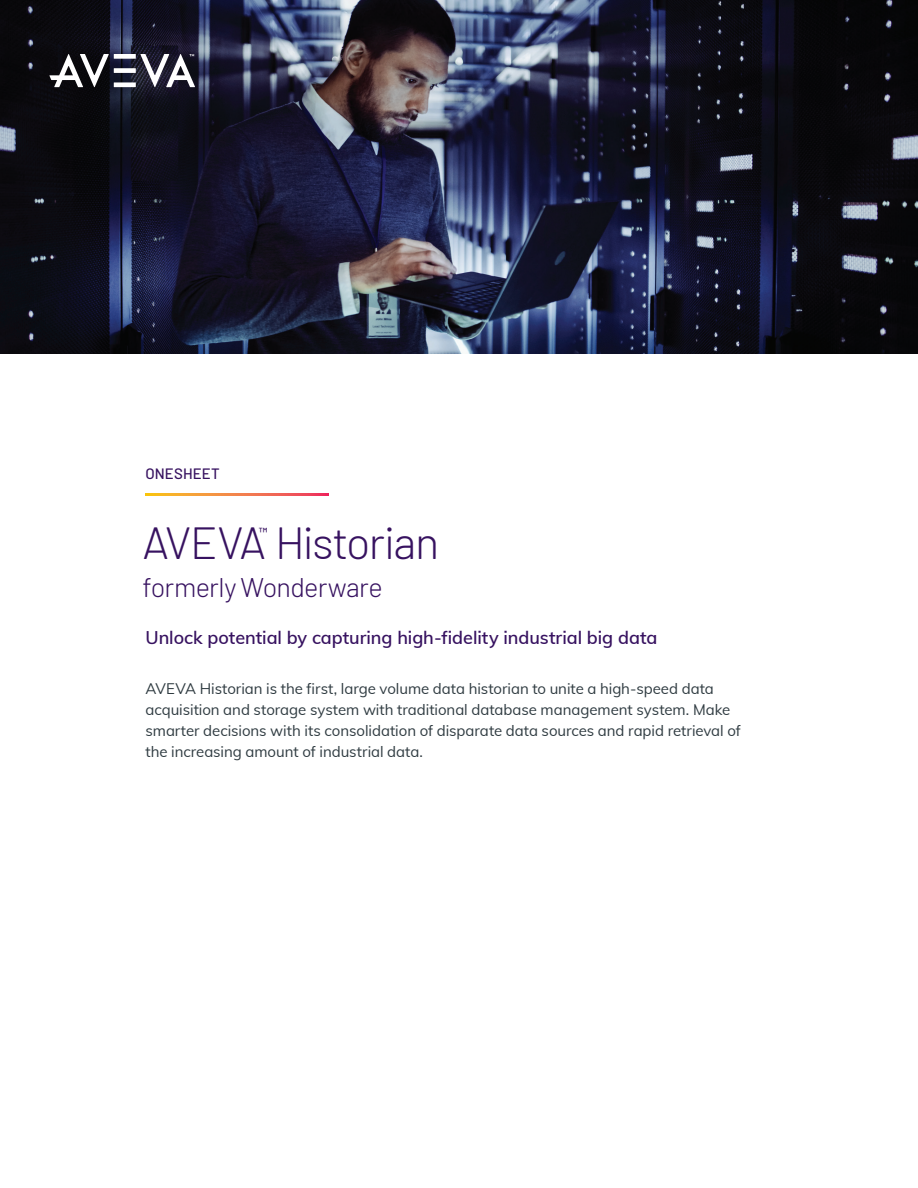
<style>
.page{position:relative;width:918px;height:1188px;background:#fff}
.page>*{position:absolute;margin:0;border:0;box-sizing:border-box;transform-origin:0 0}
.H1_Doc_Title{font:300 45px "Barlow";letter-spacing:-.035em;color:#371260}
.H1_Doc_Title-2{font:300 27px "Barlow";letter-spacing:-.025em;color:#371260}
.S1_Subheadlines{font:600 18px "Muli";letter-spacing:-.005em;color:#371260}
.Body_Copy{font:15px/21px "Muli";letter-spacing:-.005em;color:#2f3b41}
.t1{font:500 15px "Barlow";letter-spacing:.01em;color:#371260}
.H1_Doc_Title-3{font:500 13.05px "Barlow";color:#371260}
</style>
<div class="page">
<img style="left:0;top:0;width:918px;height:354px">
<svg style="left:146px;top:494px;width:182px;height:1px"></svg>
<div style="left:114px;top:82px;width:22px;height:5px;background:#fff"></div>
<div style="left:114px;top:68px;width:22px;height:5px;background:#fff"></div>
<div style="left:114px;top:54px;width:22px;height:5px;background:#fff"></div>
<svg style="left:49px;top:54px;width:60px;height:33px"></svg>
<svg style="left:140px;top:54px;width:55px;height:33px"></svg>
<p class="t1" style="left:146px;top:464px;width:76px">ONESHEET</p>
<p class="H1_Doc_Title" style="left:142px;top:515px;width:298px">AVEVA Historian</p>
<p class="H1_Doc_Title-3" style="left:259px;top:524px;width:10px">™</p>
<p class="H1_Doc_Title-2" style="left:142px;top:570px;width:242px">formerly Wonderware</p>
<p class="S1_Subheadlines" style="left:146px;top:625px;width:513px">Unlock potential by capturing high-fidelity industrial big data</p>
<p class="Body_Copy" style="left:146px;top:678px;width:597px">AVEVA Historian is the first, large volume data historian to unite a high-speed data acquisition and storage system with traditional database management system. Make smarter decisions with its consolidation of disparate data sources and rapid retrieval of the increasing amount of industrial data.</p>
</div>
